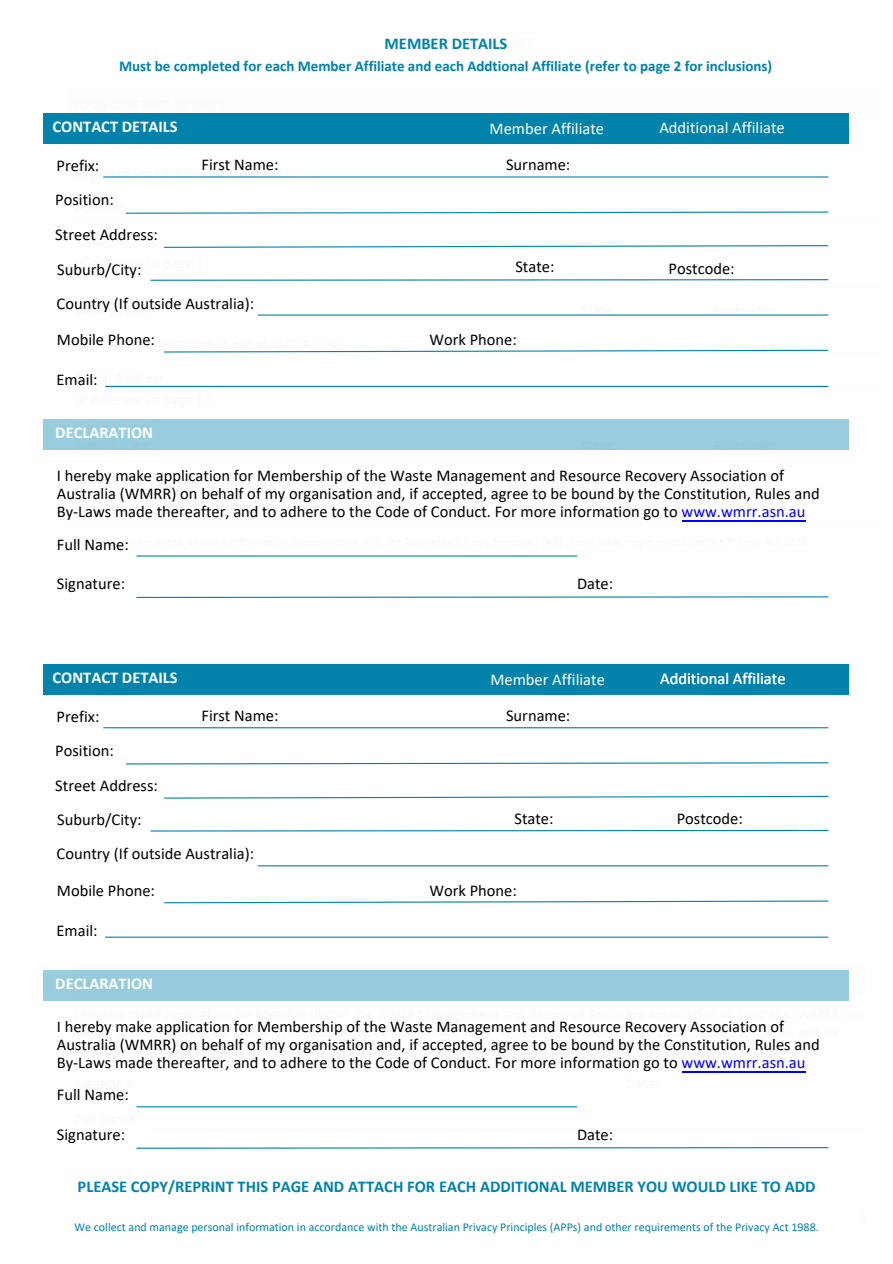
<style>
.page{position:relative;width:893px;height:1264px;background:#fff}
.page>*{position:absolute;margin:0;border:0;box-sizing:border-box;transform-origin:0 0}
.t1{font:16.5px/18px "Calibri";color:#000}
.t2{font:700 16.5px "Calibri";color:#0082aa}
.t3{font:700 16.5px "Calibri";color:#fefffe}
.t4{font:16.5px "Calibri";color:#fff}
.t5{font:700 15px "Calibri";color:#0082aa}
.t6{font:12px "Calibri";color:#0082aa}
.s1{font-style:inherit}
.s2{color:#00f}
</style>
<div class="page">
<img style="left:43px;top:113px;width:806px;height:995px">
<div style="left:44px;top:114px;width:805px;height:30px;background:#0082aa"></div>
<div style="left:44px;top:419px;width:805px;height:30px;background:#99cddd"></div>
<hr style="left:103px;top:176px;width:725px;height:1px;background:#0082aa">
<svg style="left:125px;top:211px;width:704px;height:3px"></svg>
<svg style="left:163px;top:244px;width:666px;height:4px"></svg>
<svg style="left:149px;top:278px;width:680px;height:3px"></svg>
<svg style="left:163px;top:349px;width:666px;height:4px"></svg>
<hr style="left:105px;top:386px;width:723px;height:1px;background:#0082aa">
<hr style="left:136px;top:555px;width:441px;height:1px;background:#0082aa">
<svg style="left:135px;top:595px;width:694px;height:3px"></svg>
<hr style="left:258px;top:314px;width:570px;height:1px;background:#0082aa">
<div style="left:44px;top:664px;width:805px;height:30px;background:#0082aa"></div>
<div style="left:44px;top:970px;width:805px;height:30px;background:#97cbdb"></div>
<hr style="left:103px;top:727px;width:725px;height:1px;background:#0082aa">
<svg style="left:125px;top:761px;width:704px;height:4px"></svg>
<svg style="left:163px;top:795px;width:666px;height:4px"></svg>
<svg style="left:149px;top:829px;width:680px;height:3px"></svg>
<svg style="left:163px;top:900px;width:666px;height:3px"></svg>
<hr style="left:105px;top:936px;width:723px;height:1px;background:#0082aa">
<hr style="left:136px;top:1106px;width:441px;height:1px;background:#0082aa">
<svg style="left:136px;top:1147px;width:693px;height:2px"></svg>
<hr style="left:258px;top:865px;width:570px;height:1px;background:#0082aa">
<hr style="left:681px;top:1071px;width:124px;height:1px;background:#00f">
<hr style="left:681px;top:520px;width:124px;height:1px;background:#00f">
<p class="t2" style="left:384px;top:36px;width:124px">MEMBER DETAILS</p>
<p class="t5" style="left:119px;top:60px;width:654px">Must be completed for each Member Affiliate and <span class="s1">each</span> Addtional Affiliate (refer to page 2 for inclusions)</p>
<p class="t3" style="left:52px;top:120px;width:127px">CONTACT DETAILS</p>
<p class="t1" style="left:57px;top:156px;width:44px">Prefix:</p>
<p class="t1" style="left:55px;top:190px;width:60px">Position:</p>
<p class="t4" style="left:489px;top:117px;width:116px">Member Affiliate</p>
<p class="t1" style="left:201px;top:155px;width:79px">First Name:</p>
<p class="t1" style="left:506px;top:155px;width:66px">Surname:</p>
<p class="t4" style="left:659px;top:116px;width:127px">Additional Affiliate</p>
<p class="t1" style="left:55px;top:225px;width:104px">Street Address:</p>
<p class="t1" style="left:57px;top:260px;width:86px">Suburb/City:</p>
<p class="t1" style="left:515px;top:257px;width:41px">State:</p>
<p class="t1" style="left:668px;top:259px;width:68px">Postcode:</p>
<p class="t1" style="left:57px;top:294px;width:199px">Country (If outside Australia):</p>
<p class="t1" style="left:429px;top:330px;width:89px">Work Phone:</p>
<p class="t1" style="left:57px;top:330px;width:100px">Mobile Phone:</p>
<p class="t1" style="left:57px;top:370px;width:43px">Email:</p>
<p class="t3" style="left:55px;top:425px;width:99px">DECLARATION</p>
<p class="t3" style="left:52px;top:429px;width:99px">DECLARATION</p>
<p class="t1" style="left:57px;top:466px;width:764px">I hereby make application for Membership of the Waste Management and Resource Recovery Association of<br>Australia (WMRR) on behalf of my organisation and, if accepted, agree to be bound by the Constitution, Rules and<br>By-Laws made thereafter, and to adhere to the Code of Conduct. For more information go to <span class="s2">www.wmrr.asn.au</span></p>
<p class="t1" style="left:57px;top:535px;width:73px">Full Name:</p>
<p class="t1" style="left:57px;top:574px;width:70px">Signature:</p>
<p class="t1" style="left:577px;top:574px;width:38px">Date:</p>
<p class="t3" style="left:52px;top:670px;width:127px">CONTACT DETAILS</p>
<p class="t1" style="left:57px;top:706px;width:44px">Prefix:</p>
<p class="t1" style="left:55px;top:741px;width:60px">Position:</p>
<p class="t4" style="left:490px;top:668px;width:116px">Member Affiliate</p>
<p class="t1" style="left:201px;top:706px;width:79px">First Name:</p>
<p class="t1" style="left:506px;top:706px;width:66px">Surname:</p>
<p class="t4" style="left:660px;top:667px;width:127px">Additional Affiliate</p>
<p class="t1" style="left:55px;top:776px;width:104px">Street Address:</p>
<p class="t1" style="left:57px;top:810px;width:86px">Suburb/City:</p>
<p class="t1" style="left:514px;top:809px;width:41px">State:</p>
<p class="t1" style="left:676px;top:809px;width:68px">Postcode:</p>
<p class="t1" style="left:57px;top:844px;width:199px">Country (If outside Australia):</p>
<p class="t1" style="left:429px;top:881px;width:89px">Work Phone:</p>
<p class="t1" style="left:57px;top:881px;width:100px">Mobile Phone:</p>
<p class="t1" style="left:57px;top:921px;width:43px">Email:</p>
<p class="t3" style="left:55px;top:976px;width:99px">DECLARATION</p>
<p class="t3" style="left:52px;top:980px;width:99px">DECLARATION</p>
<p class="t1" style="left:57px;top:1017px;width:764px">I hereby make application for Membership of the Waste Management and Resource Recovery Association of<br>Australia (WMRR) on behalf of my organisation and, if accepted, agree to be bound by the Constitution, Rules and<br>By-Laws made thereafter, and to adhere to the Code of Conduct. For more information go to <span class="s2">www.wmrr.asn.au</span></p>
<p class="t1" style="left:57px;top:1085px;width:73px">Full Name:</p>
<p class="t1" style="left:57px;top:1125px;width:70px">Signature:</p>
<p class="t1" style="left:577px;top:1125px;width:38px">Date:</p>
<p class="t2" style="left:78px;top:1179px;width:739px">PLEASE COPY/REPRINT THIS PAGE AND ATTACH FOR <span class="s1">EACH</span> ADDITIONAL MEMBER YOU WOULD LIKE TO ADD</p>
<p class="t6" style="left:75px;top:1218px;width:745px">We collect and manage personal information in accordance with the Australian Privacy Principles (APPs) and other requirements of the Privacy Act 1988.</p>
</div>
